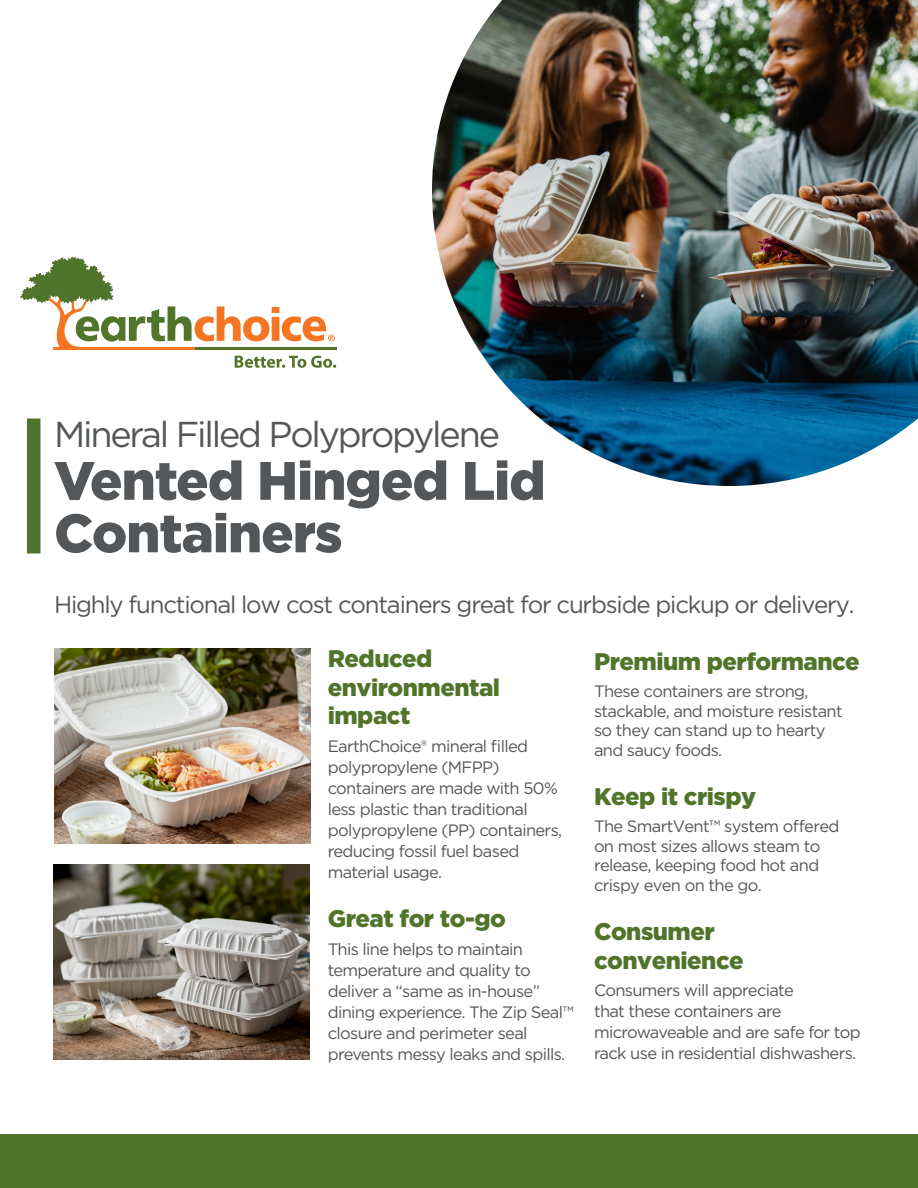
<style>
.page{position:relative;width:918px;height:1188px;background:#fff}
.page>*{position:absolute;margin:0;border:0;box-sizing:border-box;transform-origin:0 0}
.Cover_Headline{font:900 54px/52.5px "Gotham";letter-spacing:-.02em;color:#545759}
.Cover_Subhead{font:36px "Gotham";letter-spacing:-.06em;color:#545759}
.Cover_Intro_Copy{font:24px "Gotham";letter-spacing:-.05em;color:#545759}
.Benefit_Subhead{font:900 24px/28.7px "Gotham";letter-spacing:-.02em;color:#50752a}
.Benefit_Copy{font:900 24px "Gotham";letter-spacing:-.02em;color:#50752a}
.Benefit_Copy-2{font:16.5px/21px "Gotham";letter-spacing:-.04em;color:#545759}
.Benefit_Subhead-2{font:16.5px/19.8px "Gotham";letter-spacing:-.04em;color:#545759}
</style>
<div class="page">
<svg style="left:235px;top:356px;width:101px;height:12px"></svg>
<hr style="left:195px;top:347px;width:142px;height:3px;background:#50752a">
<svg style="left:20px;top:256px;width:315px;height:94px"></svg>
<div style="left:0;top:1134px;width:918px;height:54px;background:#50752a"></div>
<div style="left:27px;top:418px;width:13px;height:136px;background:#50752a"></div>
<img style="left:54px;top:648px;width:256px;height:196px">
<img style="left:53px;top:864px;width:257px;height:196px">
<img style="left:432px;top:0;width:486px;height:486px">
<p class="Cover_Subhead" style="left:54px;top:412px;width:448px">Mineral Filled Polypropylene</p>
<p class="Cover_Headline" style="left:54px;top:454px;width:493px">Vented Hinged Lid<br>Containers</p>
<p class="Cover_Intro_Copy" style="left:54px;top:589px;width:802px">Highly functional low cost containers great for curbside pickup or delivery.</p>
<p class="Benefit_Subhead" style="left:328px;top:644px;width:174px">Reduced environmental impact</p>
<p class="Benefit_Copy-2" style="left:328px;top:736px;width:236px">EarthChoice® mineral filled polypropylene (MFPP) containers are made with 50% less plastic than traditional polypropylene (PP) containers, reducing fossil fuel based material usage.</p>
<p class="Benefit_Copy" style="left:328px;top:902px;width:180px">Great for to-go</p>
<p class="Benefit_Copy-2" style="left:328px;top:938px;width:248px">This line helps to maintain temperature and quality to deliver a “same as in-house” dining experience. The Zip Seal™ closure and perimeter seal prevents messy leaks and spills.</p>
<p class="Benefit_Copy" style="left:594px;top:645px;width:267px">Premium performance</p>
<p class="Benefit_Subhead-2" style="left:594px;top:681px;width:250px">These containers are strong, stackable, and moisture resistant so they can stand up to hearty and saucy foods.</p>
<p class="Benefit_Copy" style="left:594px;top:780px;width:164px">Keep it crispy</p>
<p class="Benefit_Subhead-2" style="left:594px;top:816px;width:247px">The SmartVent™ system offered on most sizes allows steam to release, keeping food hot and crispy even on the go.</p>
<p class="Benefit_Subhead" style="left:594px;top:917px;width:151px">Consumer convenience</p>
<p class="Benefit_Copy-2" style="left:594px;top:980px;width:268px">Consumers will appreciate<br>that these containers are microwaveable and are safe for top rack use in residential dishwashers.</p>
</div>
